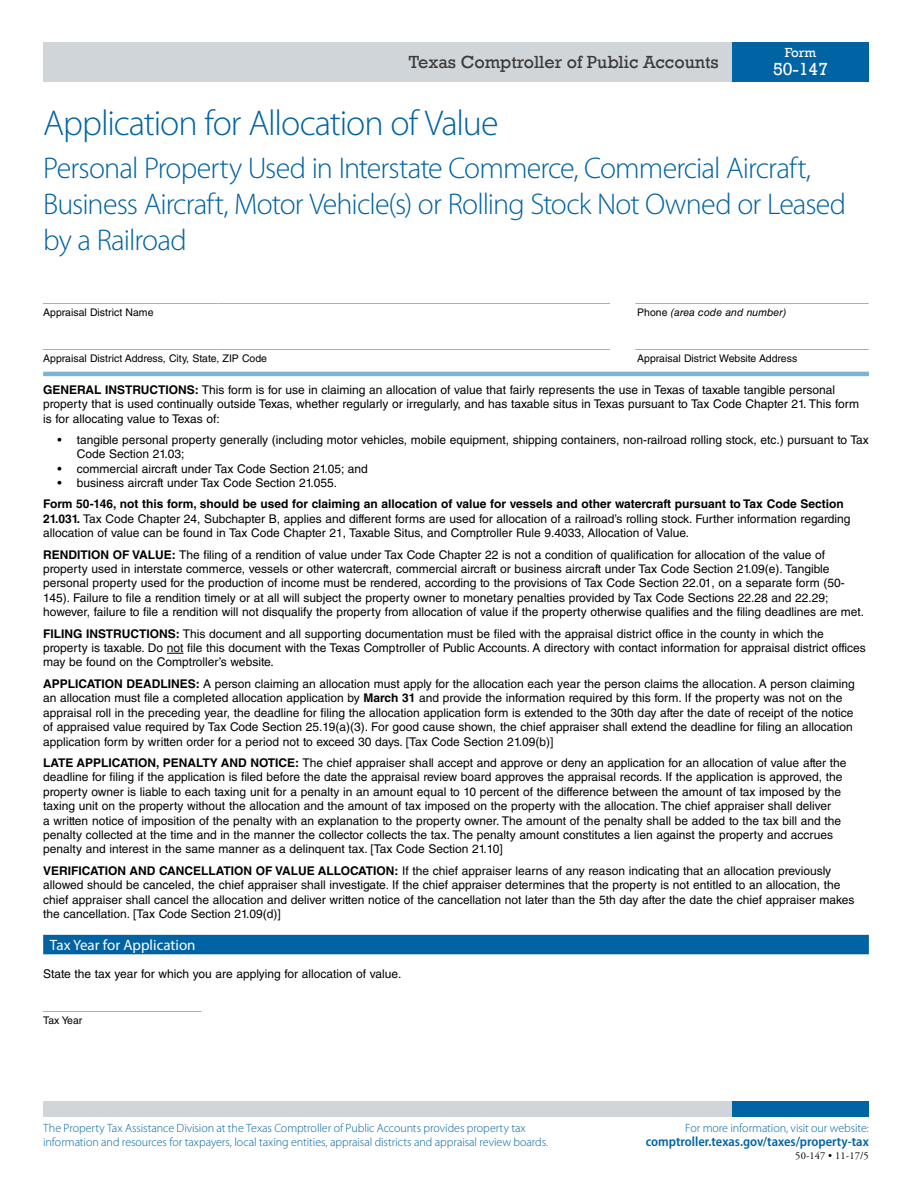
<style>
.page{position:relative;width:918px;height:1188px;background:#fff}
.page>*{position:absolute;margin:0;border:0;box-sizing:border-box;transform-origin:0 0}
.Title{font:300 36px "Myriad Pro";letter-spacing:-.03em;color:#0063a3}
.Title-2{font:300 30px/36px "Myriad Pro";letter-spacing:-.03em;color:#0063a3}
.t1{font:18px "Rockwell";color:#3a3a3a}
.t2{font:18px "Rockwell";color:#fff}
.t3{font:15px "Helvetica LT Std";color:#5fa3c9}
.Divider_Bar{font:15px "Myriad Pro";color:#fff}
.t4{font:600 semi-condensed 13.5px "Myriad Pro";color:#0063a3}
.t5{font:13.5px "Rockwell";color:#fff}
.Intro_Text{font:12px/14.4px "Helvetica LT Std";color:#000}
.t6{font:300 12px/14.4px "Myriad Pro";letter-spacing:-.005em;color:#0063a3}
.Body_text{font:12px "Helvetica LT Std";color:#000}
.t7{font:10.5px "Helvetica LT Std";color:#000}
.t8{font:italic 10.5px "Helvetica LT Std";color:#000}
.t9{font:10.5px "Adobe Garamond Pro";letter-spacing:.01em;color:#000}
.s1{font-style:normal}
.s2{font-weight:700}
</style>
<div class="page">
<div style="left:43px;top:1102px;width:689px;height:15px;background:#d0d5d9"></div>
<div style="left:732px;top:1102px;width:137px;height:15px;background:#0063a3"></div>
<div style="left:43px;top:42px;width:689px;height:39px;background:#d0d5d9"></div>
<div style="left:732px;top:42px;width:137px;height:39px;background:#0063a3"></div>
<hr style="left:43px;top:372px;width:826px;height:4px;background:#7db3d2">
<svg style="left:167px;top:653px;width:17px;height:1px"></svg>
<div style="left:43px;top:935px;width:826px;height:19px;background:#0063a3"></div>
<h3 class="t1" style="left:409px;top:51px;width:311px">Texas Comptroller of Public Accounts</h3>
<p class="t5" style="left:785px;top:45px;width:33px">Form</p>
<h3 class="t2" style="left:773px;top:59px;width:57px">50-147</h3>
<h1 class="Title" style="left:43px;top:103px;width:457px">Application for Allocation of Value</h1>
<h1 class="Title-2" style="left:43px;top:150px;width:804px">Personal Property Used in Interstate Commerce, Commercial Aircraft,<br>Business Aircraft, Motor Vehicle(s) or Rolling Stock Not Owned or Leased by a Railroad</h1>
<p class="t3" style="left:43px;top:288px;width:569px">____________________________________________________________________</p>
<p class="t3" style="left:635px;top:288px;width:235px">____________________________</p>
<p class="t7" style="left:43px;top:306px;width:112px">Appraisal District Name</p>
<p class="t8" style="left:637px;top:306px;width:151px"><span class="s1">Phone</span> (area code and number)</p>
<p class="t3" style="left:43px;top:334px;width:569px">____________________________________________________________________</p>
<p class="t3" style="left:635px;top:334px;width:235px">____________________________</p>
<p class="t7" style="left:43px;top:352px;width:225px">Appraisal District Address, City, State, ZIP Code</p>
<p class="t7" style="left:637px;top:352px;width:162px">Appraisal District Website Address</p>
<p class="Intro_Text" style="left:43px;top:382px;width:817px"><span class="s2">GENERAL INSTRUCTIONS:</span> This form is for use in claiming an allocation of value that fairly represents the use in Texas of taxable tangible personal property that is used continually outside Texas, whether regularly or irregularly, and has taxable situs in Texas pursuant to Tax Code Chapter 21. This form is for allocating value to Texas of:</p>
<p class="Intro_Text" style="left:77px;top:432px;width:793px;text-indent:-20px">• tangible personal property generally (including motor vehicles, mobile equipment, shipping containers, non-railroad rolling stock, etc.) pursuant to Tax<br>Code Section 21.03;</p>
<p class="Intro_Text" style="left:57px;top:461px;width:312px">• commercial aircraft under Tax Code Section 21.05; and</p>
<p class="Intro_Text" style="left:57px;top:476px;width:281px">• business aircraft under Tax Code Section 21.055.</p>
<p class="Intro_Text" style="left:43px;top:497px;width:809px"><span class="s2">Form 50-146, not this form, should be used for claiming an allocation of value for vessels and other watercraft pursuant to Tax Code Section<br>21.031.</span> Tax Code Chapter 24, Subchapter B, applies and different forms are used for allocation of a railroad’s rolling stock. Further information regarding allocation of value can be found in Tax Code Chapter 21, Taxable Situs, and Comptroller Rule 9.4033, Allocation of Value.</p>
<p class="Intro_Text" style="left:43px;top:547px;width:822px"><span class="s2">RENDITION OF VALUE:</span> The filing of a rendition of value under Tax Code Chapter 22 is not a condition of qualification for allocation of the value of property used in interstate commerce, vessels or other watercraft, commercial aircraft or business aircraft under Tax Code Section 21.09(e). Tangible personal property used for the production of income must be rendered, according to the provisions of Tax Code Section 22.01, on a separate form (50- 145). Failure to file a rendition timely or at all will subject the property owner to monetary penalties provided by Tax Code Sections 22.28 and 22.29; however, failure to file a rendition will not disqualify the property from allocation of value if the property otherwise qualifies and the filing deadlines are met.</p>
<p class="Intro_Text" style="left:43px;top:626px;width:824px"><span class="s2">FILING INSTRUCTIONS:</span> This document and all supporting documentation must be filed with the appraisal district office in the county in which the property is taxable. Do not file this document with the Texas Comptroller of Public Accounts. A directory with contact information for appraisal district offices may be found on the Comptroller’s website.</p>
<p class="Intro_Text" style="left:43px;top:676px;width:813px"><span class="s2">APPLICATION DEADLINES:</span> A person claiming an allocation must apply for the allocation each year the person claims the allocation. A person claiming an allocation must file a completed allocation application by <span class="s2">March 31</span> and provide the information required by this form. If the property was not on the appraisal roll in the preceding year, the deadline for filing the allocation application form is extended to the 30th day after the date of receipt of the notice of appraised value required by Tax Code Section 25.19(a)(3). For good cause shown, the chief appraiser shall extend the deadline for filing an allocation application form by written order for a period not to exceed 30 days. [Tax Code Section 21.09(b)]</p>
<p class="Intro_Text" style="left:43px;top:755px;width:805px"><span class="s2">LATE APPLICATION, PENALTY AND NOTICE:</span> The chief appraiser shall accept and approve or deny an application for an allocation of value after the deadline for filing if the application is filed before the date the appraisal review board approves the appraisal records. If the application is approved, the property owner is liable to each taxing unit for a penalty in an amount equal to 10 percent of the difference between the amount of tax imposed by the taxing unit on the property without the allocation and the amount of tax imposed on the property with the allocation. The chief appraiser shall deliver<br>a written notice of imposition of the penalty with an explanation to the property owner. The amount of the penalty shall be added to the tax bill and the penalty collected at the time and in the manner the collector collects the tax. The penalty amount constitutes a lien against the property and accrues penalty and interest in the same manner as a delinquent tax. [Tax Code Section 21.10]</p>
<p class="Intro_Text" style="left:43px;top:863px;width:813px"><span class="s2">VERIFICATION AND CANCELLATION OF VALUE ALLOCATION:</span> If the chief appraiser learns of any reason indicating that an allocation previously allowed should be canceled, the chief appraiser shall investigate. If the chief appraiser determines that the property is not entitled to an allocation, the chief appraiser shall cancel the allocation and deliver written notice of the cancellation not later than the 5th day after the date the chief appraiser makes the cancellation. [Tax Code Section 21.09(d)]</p>
<h2 class="Divider_Bar" style="left:50px;top:935px;width:147px">Tax Year for Application</h2>
<p class="Body_text" style="left:43px;top:966px;width:360px">State the tax year for which you are applying for allocation of value.</p>
<p class="t3" style="left:43px;top:996px;width:160px">___________________</p>
<p class="t7" style="left:43px;top:1014px;width:41px">Tax Year</p>
<p class="t6" style="left:43px;top:1121px;width:507px">The Property Tax Assistance Division at the Texas Comptroller of Public Accounts provides property tax information and resources for taxpayers, local taxing entities, appraisal districts and appraisal review boards.</p>
<p class="t6" style="left:685px;top:1121px;width:185px">For more information, visit our website:</p>
<p class="t4" style="left:646px;top:1134px;width:224px">comptroller.texas.gov/taxes/property-tax</p>
<p class="t9" style="left:795px;top:1149px;width:75px">50-147 • 11-17/5</p>
</div>
